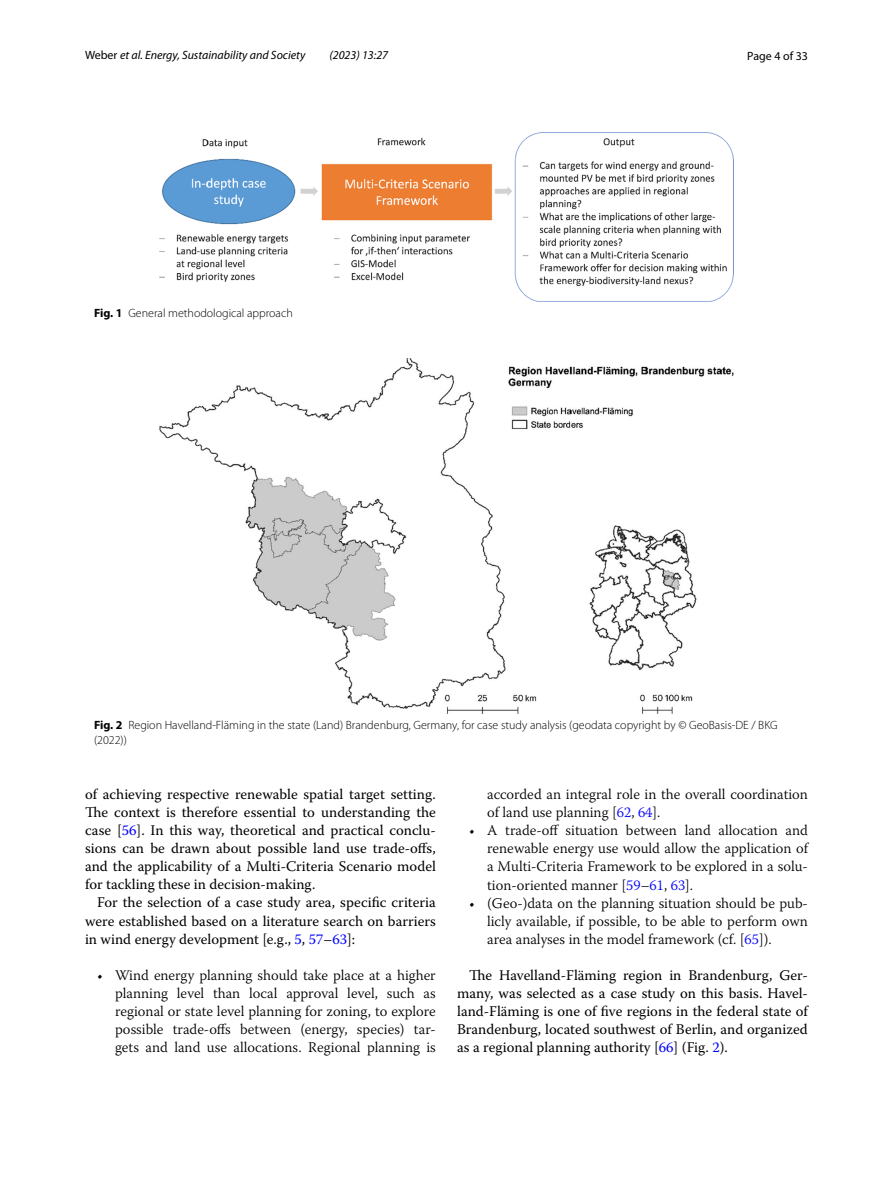
<style>
.page{position:relative;width:893px;height:1187px;background:#fff}
.page>*{position:absolute;margin:0;border:0;box-sizing:border-box;transform-origin:0 0}
.t1{font:14.7px/18px "Warnock Pro";color:#000;text-align:justify}
.t2{font:300 14.7px/18px "Warnock Pro";color:#000;text-align:justify}
.t3{font:300 12px/15px "Myriad Pro";color:#000}
.t4{font:italic 12px "Myriad Pro";color:#000}
.t5{font:12px "Myriad Pro";color:#000}
.s1{font-style:normal}
.s2{font-weight:700}
.s3{color:#00f}
</style>
<div class="page">
<img style="left:159px;top:133px;width:574px;height:169px">
<img style="left:159px;top:358px;width:574px;height:356px">
<p class="t4" style="left:85px;top:48px;width:222px"><span class="s1">Weber</span> et al. Energy, Sustainability and Society</p>
<p class="t4" style="left:329px;top:48px;width:60px">(2023) 13:27</p>
<p class="t5" style="left:747px;top:48px;width:62px">Page 4 of 33</p>
<p class="t3" style="left:94px;top:305px;width:200px"><span class="s2">Fig. 1</span> General methodological approach</p>
<p class="t3" style="left:94px;top:717px;width:685px"><span class="s2">Fig. 2</span> Region Havelland-Fläming in the state (Land) Brandenburg, Germany, for case study analysis (geodata copyright by © GeoBasis-DE / BKG (2022))</p>
<p class="t1" style="left:85px;top:785px;width:352px">of achieving respective renewable spatial target setting.<br>The context is therefore essential to understanding the case [<span class="s3">56</span>]. In this way, theoretical and practical conclu&shy;sions can be drawn about possible land use trade-offs, and the applicability of a Multi-Criteria Scenario model for tackling these in decision-making.</p>
<p class="t1" style="left:85px;top:893px;width:352px;text-indent:12px">For the selection of a case study area, specific criteria were established based on a literature search on barriers in wind energy development [e.g., <span class="s3">5</span>, <span class="s3">57</span>–<span class="s3">63</span>]:</p>
<p class="t2" style="left:115px;top:966px;width:322px;text-indent:-18px">• Wind energy planning should take place at a higher planning level than local approval level, such as regional or state level planning for zoning, to explore possible trade-offs between (energy, species) tar&shy;gets and land use allocations. Regional planning is</p>
<p class="t2" style="left:487px;top:785px;width:322px">accorded an integral role in the overall coordination of land use planning [<span class="s3">62</span>, <span class="s3">64</span>].</p>
<p class="t2" style="left:487px;top:821px;width:322px;text-indent:-18px">• A trade-off situation between land allocation and renewable energy use would allow the application of a Multi-Criteria Framework to be explored in a solu&shy;tion-oriented manner [<span class="s3">59</span>–<span class="s3">61</span>, <span class="s3">63</span>].</p>
<p class="t2" style="left:487px;top:893px;width:322px;text-indent:-18px">• (Geo-)data on the planning situation should be pub&shy;licly available, if possible, to be able to perform own area analyses in the model framework (cf. [<span class="s3">65</span>]).</p>
<p class="t1" style="left:457px;top:966px;width:352px;text-indent:12px">The Havelland-Fläming region in Brandenburg, Ger&shy;many, was selected as a case study on this basis. Havel&shy;land-Fläming is one of five regions in the federal state of Brandenburg, located southwest of Berlin, and organized as a regional planning authority [<span class="s3">66</span>] (Fig. <span class="s3">2</span>).</p>
</div>
